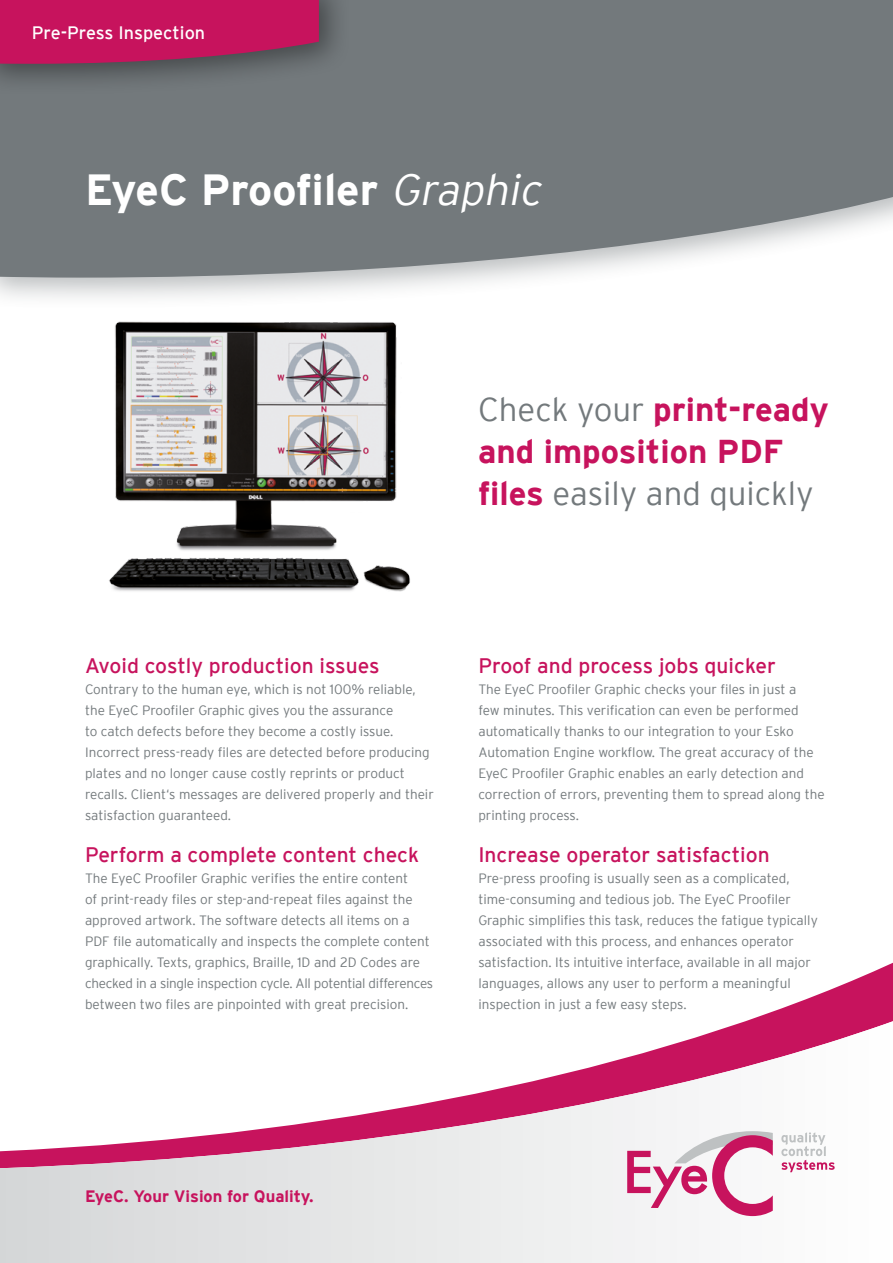
<style>
.page{position:relative;width:893px;height:1263px;background:#fff}
.page>*{position:absolute;margin:0;border:0;box-sizing:border-box;transform-origin:0 0}
.t1{font:700 43.5px "Interstate";color:#fff}
.t2{font:700 33px/42px "Interstate";color:#c7135d}
.t3{font:21px "Interstate";color:#c7135d}
.t4{font:18px "Interstate";color:#fff}
.t5{font:700 16.5px "Interstate";color:#c7135d}
.t6{font:300 13.5px/21px "Interstate";color:#73797c}
.s1{font-weight:300;font-style:italic}
.s2{font-weight:300;color:#73797c}
</style>
<div class="page">
<img style="left:109px;top:321px;width:301px;height:271px">
<div style="left:0;top:0;width:893px;height:310px;background:#73797c;opacity:.5"></div>
<svg style="left:0;top:0;width:893px;height:278px;background:#7e8386"></svg>
<svg style="left:746px;top:962px;width:147px;height:59px"></svg>
<svg style="left:0;top:1021px;width:893px;height:242px"></svg>
<div style="left:0;top:0;width:351px;height:96px;background:#000;opacity:.4"></div>
<svg style="left:0;top:0;width:319px;height:64px;background:#bb1a5d"></svg>
<svg style="left:627px;top:1131px;width:208px;height:85px"></svg>
<h3 class="t4" style="left:32px;top:23px;width:175px">Pre-Press Inspection</h3>
<h1 class="t1" style="left:85px;top:165px;width:466px">EyeC Proofiler <span class="s1">Graphic</span></h1>
<h2 class="t2" style="left:478px;top:388px;width:352px"><span class="s2">Check your</span> print-ready and imposition PDF files <span class="s2">easily and quickly</span></h2>
<h3 class="t3" style="left:85px;top:654px;width:296px">Avoid costly production issues</h3>
<p class="t6" style="left:85px;top:678px;width:350px">Contrary to the human eye, which is not 100% reliable, the EyeC Proofiler Graphic gives you the assurance<br>to catch defects before they become a costly issue.<br>Incorrect press-ready files are detected before producing plates and no longer cause costly reprints or product recalls. Client‘s messages are delivered properly and their satisfaction guaranteed.</p>
<h3 class="t3" style="left:85px;top:843px;width:336px">Perform a complete content check</h3>
<p class="t6" style="left:85px;top:867px;width:350px">The EyeC Proofiler Graphic verifies the entire content<br>of print-ready files or step-and-repeat files against the approved artwork. The software detects all items on a PDF file automatically and inspects the complete content graphically. Texts, graphics, Braille, 1D and 2D Codes are checked in a single inspection cycle. All potential differences between two files are pinpointed with great precision.</p>
<h3 class="t3" style="left:478px;top:654px;width:299px">Proof and process jobs quicker</h3>
<p class="t6" style="left:478px;top:678px;width:348px">The EyeC Proofiler Graphic checks your files in just a<br>few minutes. This verification can even be performed automatically thanks to our integration to your Esko Automation Engine workflow. The great accuracy of the EyeC Proofiler Graphic enables an early detection and correction of errors, preventing them to spread along the printing process.</p>
<h3 class="t3" style="left:478px;top:843px;width:293px">Increase operator satisfaction</h3>
<p class="t6" style="left:478px;top:867px;width:341px">Pre-press proofing is usually seen as a complicated, time-consuming and tedious job. The EyeC Proofiler Graphic simplifies this task, reduces the fatigue typically associated with this process, and enhances operator satisfaction. Its intuitive interface, available in all major languages, allows any user to perform a meaningful inspection in just a few easy steps.</p>
<p class="t5" style="left:85px;top:1187px;width:230px">EyeC. Your Vision for Quality.</p>
</div>
